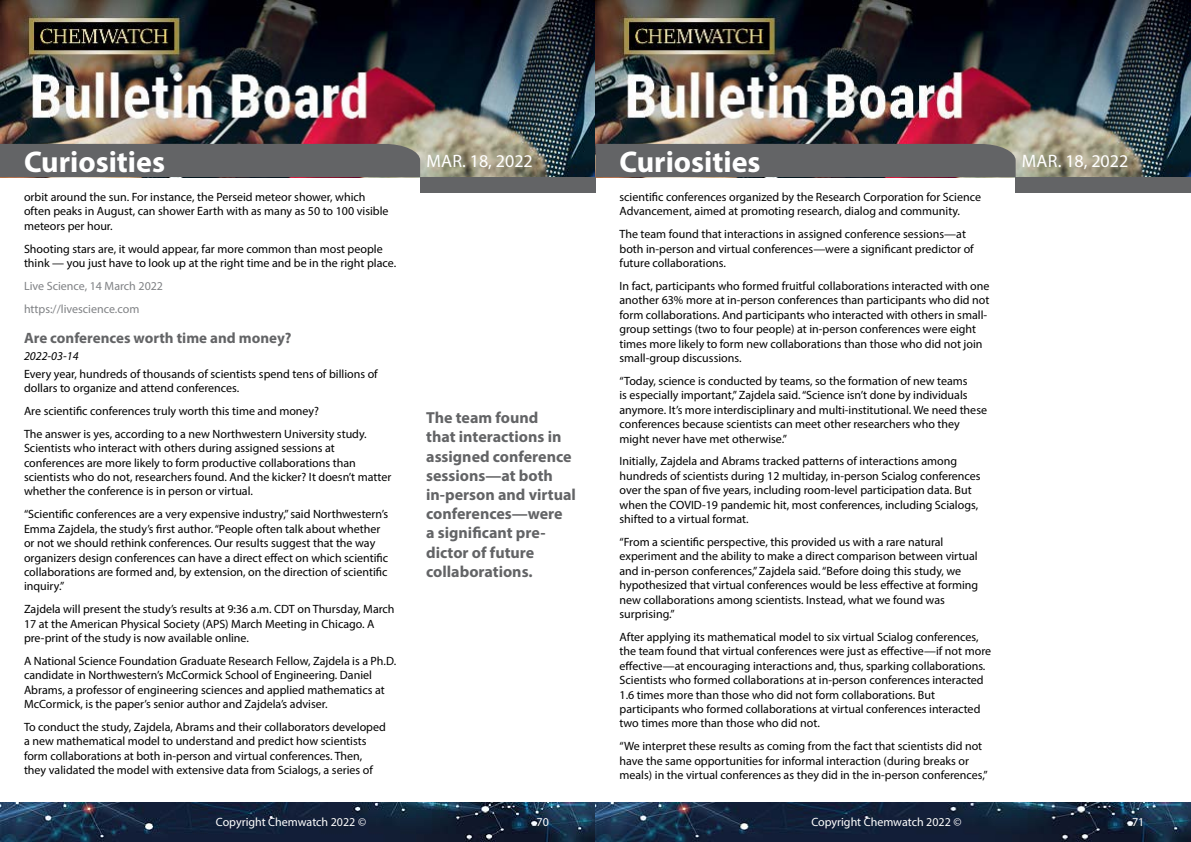
<style>
.page{position:relative;width:1191px;height:842px;background:#fff}
.page>*{position:absolute;margin:0;border:0;box-sizing:border-box;transform-origin:0 0}
.t1{font:700 30px "Myriad Pro";color:#fff}
.t2{font:18px "Myriad Pro";color:#fff}
.t3{font:700 16px/19.2px "Myriad Pro";color:#636466}
.t4{font:700 15px "Myriad Pro";color:#636466}
.t5{font:12px/14.4px "Myriad Pro";color:#000}
.t6{font:12px "Myriad Pro";color:#fff}
.t7{font:12px/22.9px "Myriad Pro";color:#808285}
.t8{font:italic 12px "Myriad Pro";color:#000}
</style>
<div class="page">
<img style="left:0;top:0;width:1191px;height:177px">
<div style="left:420px;top:177px;width:175px;height:15px;background:#636466"></div>
<div style="left:1015px;top:177px;width:176px;height:15px;background:#636466"></div>
<div style="left:0;top:144px;width:420px;height:33px;background:#636466"></div>
<div style="left:595px;top:144px;width:420px;height:33px;background:#636466"></div>
<img style="left:0;top:802px;width:1191px;height:40px">
<h1 class="t1" style="left:24px;top:142px;width:142px">Curiosities</h1>
<h1 class="t1" style="left:619px;top:142px;width:142px">Curiosities</h1>
<p class="t5" style="left:619px;top:190px;width:363px">scientific conferences organized by the Research Corporation for Science<br>Advancement, aimed at promoting research, dialog and community.</p>
<p class="t5" style="left:619px;top:227px;width:356px">The team found that interactions in assigned conference sessions—at both in-person and virtual conferences—were a significant predictor of future collaborations.</p>
<p class="t5" style="left:619px;top:279px;width:371px">In fact, participants who formed fruitful collaborations interacted with one another 63% more at in-person conferences than participants who did not form collaborations. And participants who interacted with others in small&shy;group settings (two to four people) at in-person conferences were eight times more likely to form new collaborations than those who did not join small-group discussions.</p>
<p class="t5" style="left:619px;top:374px;width:369px">“Today, science is conducted by teams, so the formation of new teams<br>is especially important,” Zajdela said. “Science isn’t done by individuals anymore. It’s more interdisciplinary and multi-institutional. We need these conferences because scientists can meet other researchers who they might never have met otherwise.”</p>
<p class="t5" style="left:619px;top:454px;width:362px">Initially, Zajdela and Abrams tracked patterns of interactions among hundreds of scientists during 12 multiday, in-person Scialog conferences over the span of five years, including room-level participation data. But when the COVID-19 pandemic hit, most conferences, including Scialogs, shifted to a virtual format.</p>
<p class="t5" style="left:619px;top:535px;width:360px">“From a scientific perspective, this provided us with a rare natural experiment and the ability to make a direct comparison between virtual and in-person conferences,” Zajdela said. “Before doing this study, we hypothesized that virtual conferences would be less effective at forming new collaborations among scientists. Instead, what we found was surprising.”</p>
<p class="t5" style="left:619px;top:629px;width:373px">After applying its mathematical model to six virtual Scialog conferences, the team found that virtual conferences were just as effective—if not more effective—at encouraging interactions and, thus, sparking collaborations.<br>Scientists who formed collaborations at in-person conferences interacted 1.6 times more than those who did not form collaborations. But participants who formed collaborations at virtual conferences interacted two times more than those who did not.</p>
<p class="t5" style="left:619px;top:739px;width:370px">“We interpret these results as coming from the fact that scientists did not have the same opportunities for informal interaction (during breaks or meals) in the virtual conferences as they did in the in-person conferences,”</p>
<h2 class="t2" style="left:426px;top:149px;width:108px">Mar. 18, 2022</h2>
<h2 class="t2" style="left:1022px;top:149px;width:108px">Mar. 18, 2022</h2>
<p class="t5" style="left:24px;top:190px;width:366px">orbit around the sun. For instance, the Perseid meteor shower, which often peaks in August, can shower Earth with as many as 50 to 100 visible meteors per hour.</p>
<p class="t5" style="left:24px;top:241px;width:374px">Shooting stars are, it would appear, far more common than most people think — you just have to look up at the right time and be in the right place.</p>
<p class="t7" style="left:24px;top:274px;width:141px">Live Science, 14 March 2022 https://livescience.com</p>
<p class="t4" style="left:24px;top:328px;width:269px">Are conferences worth time and money?</p>
<p class="t8" style="left:24px;top:349px;width:56px">2022-03-14</p>
<p class="t5" style="left:24px;top:366px;width:355px">Every year, hundreds of thousands of scientists spend tens of billions of dollars to organize and attend conferences.</p>
<p class="t5" style="left:24px;top:399px;width:344px;line-height:22.9px">Are scientific conferences truly worth this time and money?<br>The answer is yes, according to a new Northwestern University study.</p>
<p class="t5" style="left:24px;top:441px;width:369px">Scientists who interact with others during assigned sessions at conferences are more likely to form productive collaborations than scientists who do not, researchers found. And the kicker? It doesn’t matter whether the conference is in person or virtual.</p>
<p class="t5" style="left:24px;top:507px;width:366px">“Scientific conferences are a very expensive industry,” said Northwestern’s Emma Zajdela, the study’s first author. “People often talk about whether or not we should rethink conferences. Our results suggest that the way organizers design conferences can have a direct effect on which scientific collaborations are formed and, by extension, on the direction of scientific inquiry.”</p>
<p class="t5" style="left:24px;top:602px;width:372px">Zajdela will present the study’s results at 9:36 a.m. CDT on Thursday, March<br>17 at the American Physical Society (APS) March Meeting in Chicago. A pre-print of the study is now available online.</p>
<p class="t5" style="left:24px;top:653px;width:374px">A National Science Foundation Graduate Research Fellow, Zajdela is a Ph.D. candidate in Northwestern’s McCormick School of Engineering. Daniel Abrams, a professor of engineering sciences and applied mathematics at McCormick, is the paper’s senior author and Zajdela’s adviser.</p>
<p class="t5" style="left:24px;top:720px;width:363px">To conduct the study, Zajdela, Abrams and their collaborators developed a new mathematical model to understand and predict how scientists form collaborations at both in-person and virtual conferences. Then, they validated the model with extensive data from Scialogs, a series of</p>
<h3 class="t3" style="left:426px;top:408px;width:151px">The team found<br>that interactions in assigned conference sessions—at both in-person and virtual conferences—were<br>a significant pre&shy;dictor of future collaborations.</h3>
<p class="t6" style="left:216px;top:815px;width:152px">Copyright Chemwatch 2022 ©</p>
<p class="t6" style="left:536px;top:815px;width:14px">70</p>
<p class="t6" style="left:811px;top:815px;width:152px">Copyright Chemwatch 2022 ©</p>
<p class="t6" style="left:1132px;top:815px;width:14px">71</p>
</div>
